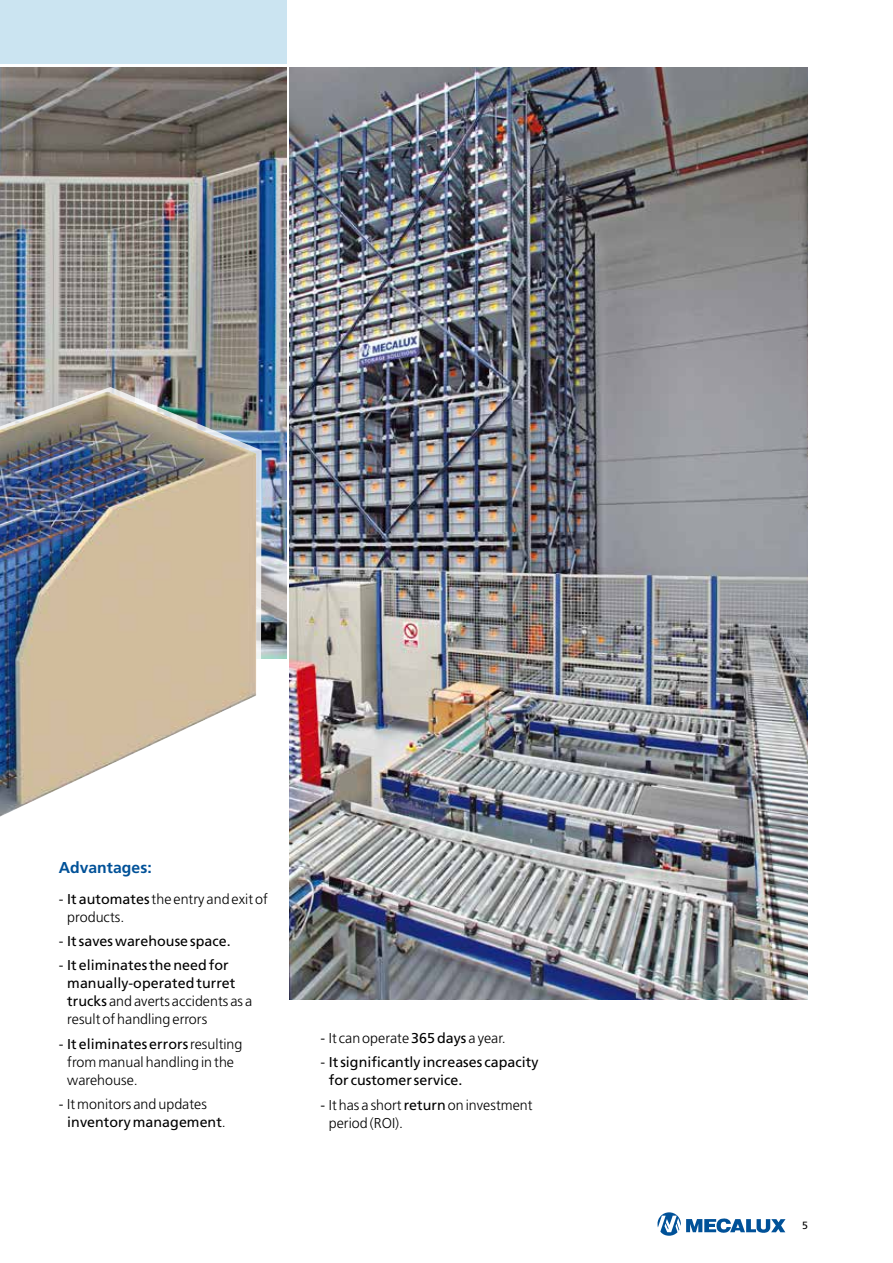
<style>
.page{position:relative;width:893px;height:1263px;background:#fff}
.page>*{position:absolute;margin:0;border:0;box-sizing:border-box;transform-origin:0 0}
.t1{font:700 15.75px "Frutiger LT Std";letter-spacing:.005em;color:#005198}
.t2{font:300 14.25px/18px "Frutiger LT Std";color:#000}
.t3{font:14.25px/18px "Frutiger LT Std";color:#000}
.t4{font:10.5px "Frutiger LT Std";color:#000}
.s1{font-weight:400}
.s2{font-weight:300}
</style>
<div class="page">
<div style="left:0;top:0;width:286px;height:64px;background:#cbe4f1"></div>
<svg style="left:657px;top:1212px;width:128px;height:24px"></svg>
<img style="left:0;top:67px;width:286px;height:591px">
<img style="left:290px;top:67px;width:518px;height:932px">
<img style="left:0;top:387px;width:262px;height:308px">
<img style="left:0;top:391px;width:256px;height:426px">
<p class="t1" style="left:59px;top:858px;width:95px">Advantages:</p>
<p class="t2" style="left:67px;top:890px;width:202px;text-indent:-9px">- <span class="s1">It automates</span> the entry and exit of products.</p>
<p class="t3" style="left:59px;top:932px;width:173px"><span class="s2">-</span> It saves warehouse space.</p>
<p class="t3" style="left:67px;top:956px;width:186px;text-indent:-9px"><span class="s2">-</span> It eliminates the need for manually-operated turret trucks <span class="s2">and averts accidents as a result of handling errors</span></p>
<p class="t2" style="left:67px;top:1035px;width:177px;text-indent:-9px">- <span class="s1">It eliminates errors</span> resulting from manual handling in the warehouse.</p>
<p class="t2" style="left:67px;top:1095px;width:160px;text-indent:-9px">- It monitors and updates <span class="s1">inventory management</span>.</p>
<p class="t2" style="left:320px;top:1029px;width:187px">- It can operate <span class="s1">365 days</span> a year.</p>
<p class="t3" style="left:329px;top:1053px;width:211px;text-indent:-9px"><span class="s2">-</span> It significantly increases capacity for customer service.</p>
<p class="t2" style="left:329px;top:1096px;width:205px;text-indent:-9px">- It has a short <span class="s1">return</span> on investment period (ROI).</p>
<p class="t4" style="left:802px;top:1219px;width:7px">5</p>
</div>
